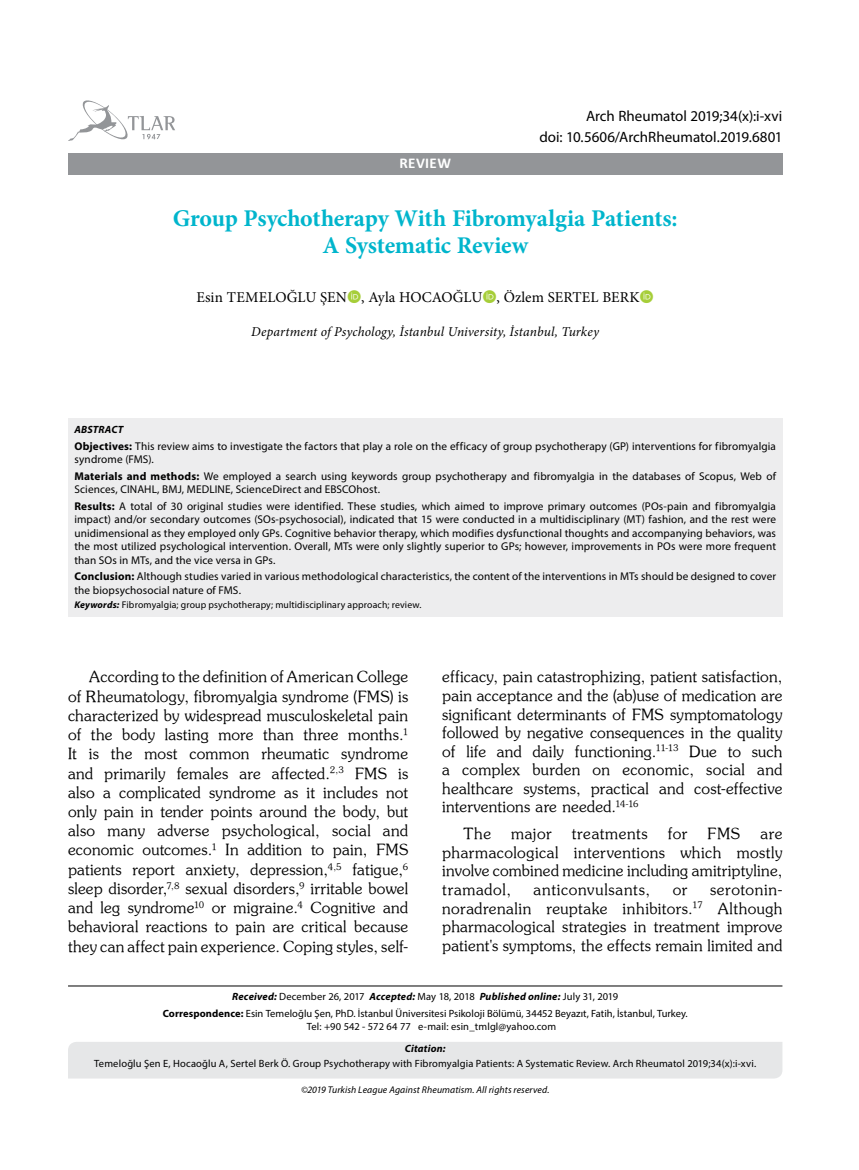
<style>
.page{position:relative;width:859px;height:1170px;background:#fff}
.page>*{position:absolute;margin:0;border:0;box-sizing:border-box;transform-origin:0 0}
.t1{font:700 24px/27px "Minion Pro";letter-spacing:-.01em;color:#00b5cc;text-align:center}
.t2{font:15.45px/19.2px "Souvenir Turk";letter-spacing:.02em;color:#000;text-align:justify}
.t3{font:15.45px "Souvenir Turk";letter-spacing:.05em;color:#000}
.t4{font:15.45px "Souvenir Turk";letter-spacing:.04em;color:#000}
.t5{font:15px "Myriad Pro";color:#000}
.t6{font:15px "Minion Pro";letter-spacing:.01em;color:#000}
.t7{font:700 15px "Calibri";letter-spacing:.02em;color:#fff}
.t8{font:italic 13.5px "Minion Pro";letter-spacing:.01em;color:#000}
.t9{font:11.25px/13.5px "Myriad Pro";letter-spacing:.01em;color:#000}
.t10{font:10.5px/16.8px "Myriad Pro";letter-spacing:.01em;color:#000;text-align:center}
.t11{font:italic 700 10.5px "Myriad Pro";letter-spacing:.02em;color:#000}
.t12{font:9.75px "Myriad Pro";letter-spacing:.015em;color:#000}
.t13{font:italic 9.75px "Myriad Pro";letter-spacing:.01em;color:#000}
.s1{font-weight:700}
.s2{font-weight:700;font-style:italic}
</style>
<div class="page">
<svg style="left:68px;top:100px;width:107px;height:41px"></svg>
<div style="left:68px;top:153px;width:714px;height:21px;background:#939598"></div>
<div style="left:68px;top:418px;width:714px;height:198px;background:#ededee"></div>
<hr style="left:68px;top:985px;width:714px;height:1px;background:#000">
<div style="left:68px;top:1042px;width:714px;height:36px;background:#e6e7e8"></div>
<p class="t5" style="left:586px;top:107px;width:198px">Arch Rheumatol 2019;34(x):i-xvi</p>
<p class="t7" style="left:400px;top:153px;width:53px">REVIEW</p>
<p class="t5" style="left:539px;top:127px;width:245px">doi: 10.5606/ArchRheumatol.2019.6801</p>
<h1 class="t1" style="left:173px;top:204px;width:506px">Group Psychotherapy With Fibromyalgia Patients:<br>A Systematic Review</h1>
<p class="t6" style="left:196px;top:287px;width:445px">Esin TEMELOĞLU ŞEN , Ayla HOCAOĞLU , Özlem SERTEL BERK</p>
<p class="t8" style="left:251px;top:322px;width:349px">Department of Psychology, İstanbul University, İstanbul, Turkey</p>
<p class="t11" style="left:74px;top:423px;width:50px">ABSTRACT</p>
<p class="t9" style="left:74px;top:439px;width:703px"><span class="s1">Objectives:</span> This review aims to investigate the factors that play a role on the efficacy of group psychotherapy (GP) interventions for fibromyalgia syndrome (FMS).</p>
<p class="t9" style="left:74px;top:469px;width:703px"><span class="s1">Materials and methods:</span> We employed a search using keywords group psychotherapy and fibromyalgia in the databases of Scopus, Web of<br>Sciences, CINAHL, BMJ, MEDLINE, ScienceDirect and EBSCOhost.</p>
<p class="t9" style="left:74px;top:499px;width:703px;text-align:justify"><span class="s1">Results:</span> A total of 30 original studies were identified. These studies, which aimed to improve primary outcomes (POs-pain and fibromyalgia impact) and/or secondary outcomes (SOs-psychosocial), indicated that 15 were conducted in a multidisciplinary (MT) fashion, and the rest were unidimensional as they employed only GPs. Cognitive behavior therapy, which modifies dysfunctional thoughts and accompanying behaviors, was the most utilized psychological intervention. Overall, MTs were only slightly superior to GPs; however, improvements in POs were more frequent than SOs in MTs, and the vice versa in GPs.</p>
<p class="t9" style="left:74px;top:569px;width:703px"><span class="s1">Conclusion:</span> Although studies varied in various methodological characteristics, the content of the interventions in MTs should be designed to cover the biopsychosocial nature of FMS.</p>
<p class="t12" style="left:74px;top:599px;width:349px"><span class="s2">Keywords:</span> Fibromyalgia; group psychotherapy; multidisciplinary approach; review.</p>
<p class="t2" style="left:68px;top:667px;width:342px;text-indent:21px">According to the definition of American College of Rheumatology, fibromyalgia syndrome (FMS) is characterized by widespread musculoskeletal pain of the body lasting more than three months.<sup>1<br></sup>It is the most common rheumatic syndrome and primarily females are affected.<sup>2,3</sup> FMS is also a complicated syndrome as it includes not only pain in tender points around the body, but also many adverse psychological, social and economic outcomes.<sup>1</sup> In addition to pain, FMS patients report anxiety, depression,<sup>4,5</sup> fatigue,<sup>6 </sup>sleep disorder,<sup>7,8</sup> sexual disorders,<sup>9</sup> irritable bowel and leg syndrome<sup>10</sup> or migraine.<sup>4</sup> Cognitive and behavioral reactions to pain are critical because they can affect pain experience. Coping styles, self-</p>
<p class="t2" style="left:442px;top:667px;width:342px;line-height:18.6px">efficacy, pain catastrophizing, patient satisfaction, pain acceptance and the (ab)use of medication are significant determinants of FMS symptomatology followed by negative consequences in the quality of life and daily functioning.<sup>11-13</sup> Due to such a complex burden on economic, social and healthcare systems, practical and cost-effective interventions are needed.<sup>14-16</sup></p>
<p class="t2" style="left:463px;top:823px;width:29px">The</p>
<p class="t2" style="left:511px;top:823px;width:42px">major</p>
<p class="t4" style="left:572px;top:824px;width:77px">treatments</p>
<p class="t2" style="left:668px;top:823px;width:21px">for</p>
<p class="t2" style="left:707px;top:823px;width:34px">FMS</p>
<p class="t2" style="left:442px;top:824px;width:342px;line-height:18.6px;text-indent:318px">are pharmacological interventions which mostly involve combined medicine including amitriptyline, tramadol,</p>
<p class="t3" style="left:534px;top:879px;width:118px">anticonvulsants,</p>
<p class="t2" style="left:673px;top:879px;width:16px">or</p>
<p class="t2" style="left:442px;top:879px;width:342px;line-height:18.6px;text-indent:268px">serotonin&shy;noradrenalin reuptake inhibitors.<sup>17</sup> Although pharmacological strategies in treatment improve patient's symptoms, the effects remain limited and</p>
<p class="t10" style="left:163px;top:988px;width:527px"><span class="s2">Received:</span> December 26, 2017 <span class="s2">Accepted:</span> May 18, 2018 <span class="s2">Published online:</span> July 31, 2019<br><span class="s1">Correspondence:</span> Esin Temeloğlu Şen, PhD. İstanbul Üniversitesi Psikoloji Bölümü, 34452 Beyazıt, Fatih, İstanbul, Turkey.</p>
<p class="t10" style="left:307px;top:1017px;width:251px">Tel: +90 542 - 572 64 77 e-mail: esin_tmlgl@yahoo.com</p>
<p class="t11" style="left:405px;top:1041px;width:42px">Citation:</p>
<p class="t10" style="left:94px;top:1054px;width:663px">Temeloğlu Şen E, Hocaoğlu A, Sertel Berk Ö. Group Psychotherapy with Fibromyalgia Patients: A Systematic Review. Arch Rheumatol 2019;34(x):i-xvi.</p>
<p class="t13" style="left:301px;top:1083px;width:250px">©2019 Turkish League Against Rheumatism. All rights reserved.</p>
</div>
